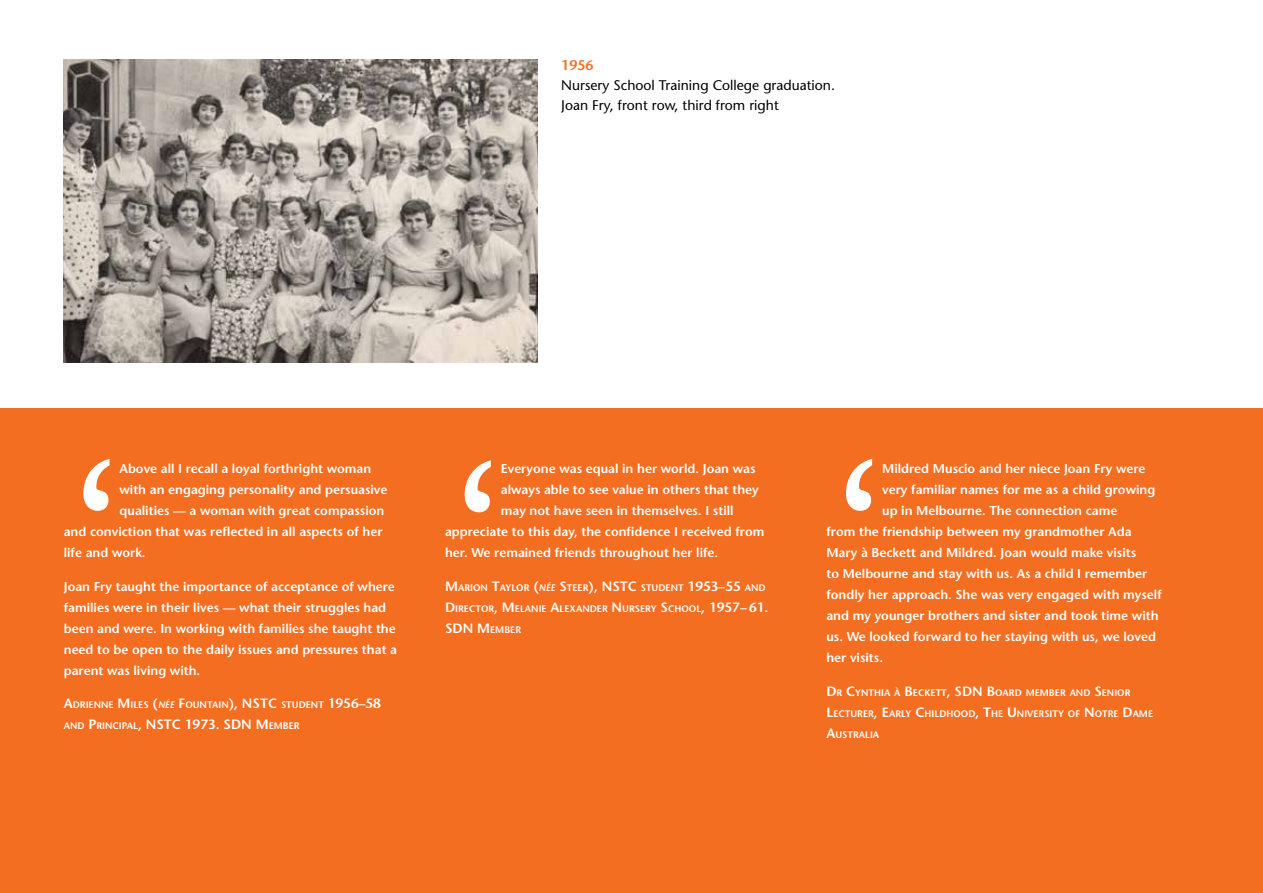
<style>
.page{position:relative;width:1263px;height:893px;background:#fff}
.page>*{position:absolute;margin:0;border:0;box-sizing:border-box;transform-origin:0 0}
.t1{font:212.7px "Perpetua";color:#fff}
.t2{font:500 13.95px/20.2px "Stone Sans Std";color:#000}
.t3{font:600 13.95px "Stone Sans Std";color:#f36e21}
.t4{font:600 12.75px/21px "Stone Sans Std";color:#fff}
.t5{font:600 9.45px "Stone Sans Std";color:#fff}
.s1{font-size:13.5px}
.s2{font-style:italic}
</style>
<div class="page">
<div style="left:0;top:408px;width:1263px;height:485px;background:#f36e21"></div>
<svg style="left:846px;top:458px;width:27px;height:53px"></svg>
<img style="left:64px;top:60px;width:474px;height:302px">
<svg style="left:83px;top:458px;width:27px;height:53px"></svg>
<svg style="left:464px;top:460px;width:27px;height:53px"></svg>
<p class="t3" style="left:561px;top:57px;width:34px">1956</p>
<p class="t2" style="left:561px;top:75px;width:275px">Nursery School Training College graduation.<br>Joan Fry, front row, third from right</p>
<h1 class="t1" style="left:64px;top:399px;width:64px">‘</h1>
<p class="t4" style="left:119px;top:458px;width:253px">Above all I recall a loyal forthright woman</p>
<p class="t4" style="left:119px;top:479px;width:269px">with an engaging personality and persuasive</p>
<p class="t4" style="left:119px;top:500px;width:266px">qualities — a woman with great compassion</p>
<p class="t4" style="left:64px;top:521px;width:320px">and conviction that was reflected in all aspects of her</p>
<p class="t4" style="left:64px;top:542px;width:83px">life and work.</p>
<p class="t4" style="left:64px;top:576px;width:335px">Joan Fry taught the importance of acceptance of where families were in their lives — what their struggles had been and were. In working with families she taught the need to be open to the daily issues and pressures that a parent was living with.</p>
<p class="t5" style="left:64px;top:699px;width:319px"><span class="s1">A</span>DRIENNE <span class="s1">M</span> ILES <span class="s1">(</span><span class="s2">NÉE</span> <span class="s1">F</span>OUNTAIN<span class="s1">), N STC</span> STUDENT <span class="s1">1956–58</span></p>
<p class="t5" style="left:64px;top:720px;width:237px">AND <span class="s1">P</span>RINCIPAL<span class="s1">, NSTC 1973. SDN M</span> EMBER</p>
<h1 class="t1" style="left:445px;top:401px;width:64px">‘</h1>
<p class="t4" style="left:501px;top:458px;width:256px">Everyone was equal in her world. Joan was</p>
<p class="t4" style="left:501px;top:479px;width:260px">always able to see value in others that they</p>
<p class="t4" style="left:501px;top:500px;width:234px">may not have seen in themselves. I still</p>
<p class="t4" style="left:445px;top:521px;width:321px">appreciate to this day, the confidence I received from</p>
<p class="t4" style="left:445px;top:542px;width:275px">her. We remained friends throughout her life.</p>
<p class="t5" style="left:445px;top:582px;width:321px"><span class="s1">M</span> ARION <span class="s1">T</span>AYLOR <span class="s1">(</span><span class="s2">NÉE</span> <span class="s1">S</span>TEER<span class="s1">), N STC</span> STUDENT <span class="s1">1953–55</span> AND</p>
<p class="t5" style="left:445px;top:603px;width:325px"><span class="s1">D</span>IRECTOR<span class="s1">, M</span> ELANIE <span class="s1">A</span>LEXANDER <span class="s1">N</span> URSERY <span class="s1">S</span>CHOOL<span class="s1">, 1957– 61.</span></p>
<p class="t5" style="left:445px;top:624px;width:78px"><span class="s1">SDN M</span> EMBER</p>
<h1 class="t1" style="left:826px;top:399px;width:64px">‘</h1>
<p class="t4" style="left:882px;top:458px;width:265px">Mildred Muscio and her niece Joan Fry were</p>
<p class="t4" style="left:882px;top:479px;width:275px">very familiar names for me as a child growing</p>
<p class="t4" style="left:882px;top:500px;width:237px">up in Melbourne. The connection came</p>
<p class="t4" style="left:826px;top:521px;width:307px">from the friendship between my grandmother Ada</p>
<p class="t4" style="left:826px;top:542px;width:311px">Mary à Beckett and Mildred. Joan would make visits</p>
<p class="t4" style="left:826px;top:563px;width:322px">to Melbourne and stay with us. As a child I remember</p>
<p class="t4" style="left:826px;top:584px;width:337px">fondly her approach. She was very engaged with myself</p>
<p class="t4" style="left:826px;top:605px;width:334px">and my younger brothers and sister and took time with</p>
<p class="t4" style="left:826px;top:626px;width:331px">us. We looked forward to her staying with us, we loved</p>
<p class="t4" style="left:826px;top:647px;width:58px">her visits.</p>
<p class="t5" style="left:826px;top:687px;width:306px"><span class="s1">D</span>R <span class="s1">C</span>YNTHIA À <span class="s1">B</span>ECKETT<span class="s1">, SDN B</span>OARD MEMBER AND <span class="s1">S</span>ENIOR</p>
<p class="t5" style="left:826px;top:708px;width:328px"><span class="s1">L</span>ECTURER<span class="s1">, E</span>ARLY <span class="s1">C</span>HILD HOOD<span class="s1">, T</span>HE <span class="s1">U</span> NIVERSITY OF <span class="s1">N</span> OTRE <span class="s1">D</span>AME</p>
<p class="t5" style="left:826px;top:729px;width:54px"><span class="s1">A</span>USTRALIA</p>
</div>
